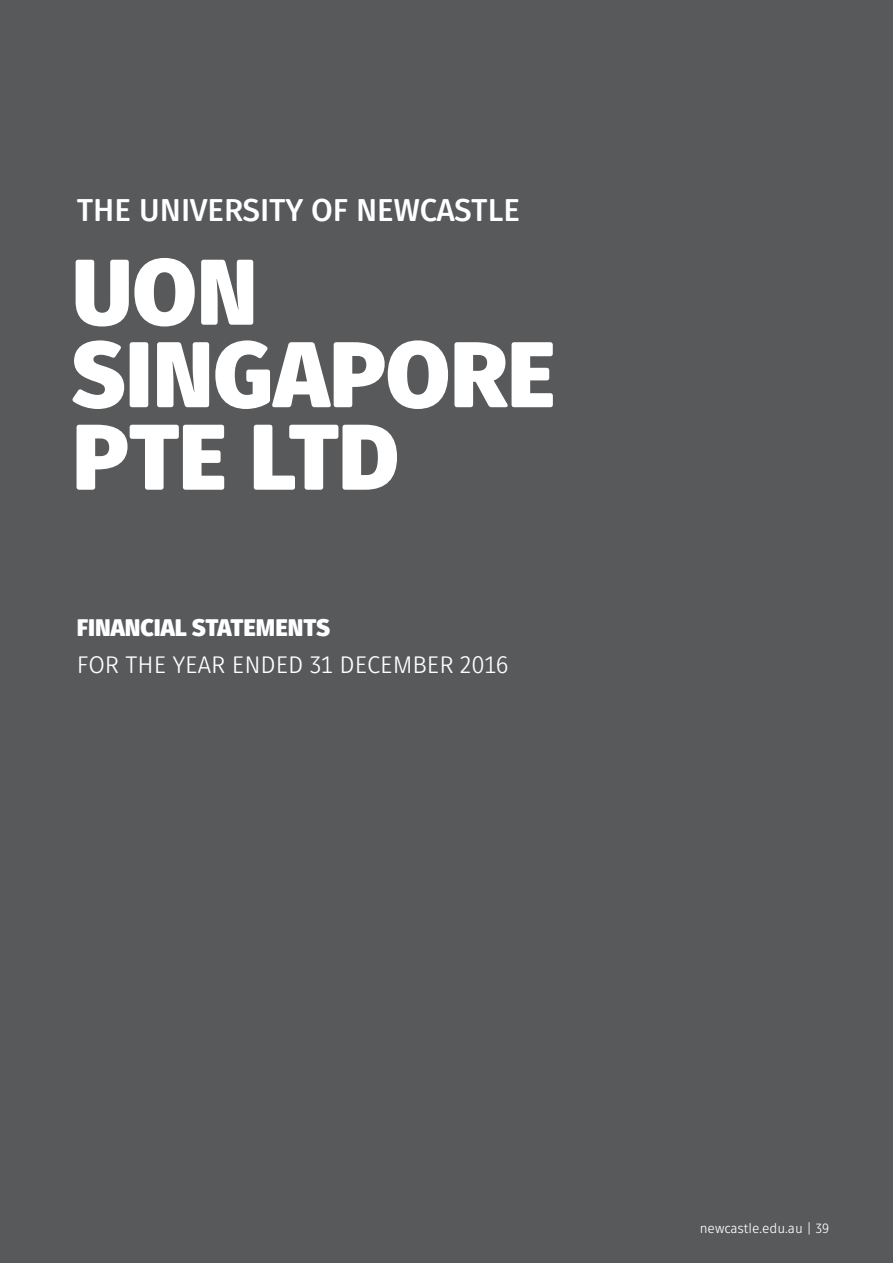
<style>
.page{position:relative;width:893px;height:1263px;background:#58595b}
.page>*{position:absolute;margin:0;border:0;box-sizing:border-box;transform-origin:0 0}
.t1{font:900 93px/82.5px "Fuse V.2 Display";color:#fff}
.t2{font:700 31.5px "Fuse V.2 Display";color:#fff}
.t3{font:24px "Fuse V.2 Display";color:#fff}
.t4{font:900 24px "Fuse V.2 Display";color:#fff}
.t5{font:13.5px "Fuse V.2 Display";color:#fff}
</style>
<div class="page">
<h2 class="t2" style="left:77px;top:190px;width:445px">THE UNIVERSITY OF NEWCASTLE</h2>
<h1 class="t1" style="left:72px;top:251px;width:485px">UON<br>SINGAPORE<br>PTE LTD</h1>
<p class="t4" style="left:77px;top:611px;width:255px">FINANCIAL STATEMENTS</p>
<p class="t3" style="left:77px;top:651px;width:433px">FOR THE YEAR ENDED 31 DECEMBER 2016</p>
<p class="t5" style="left:700px;top:1220px;width:131px">newcastle.edu.au | 39</p>
</div>
